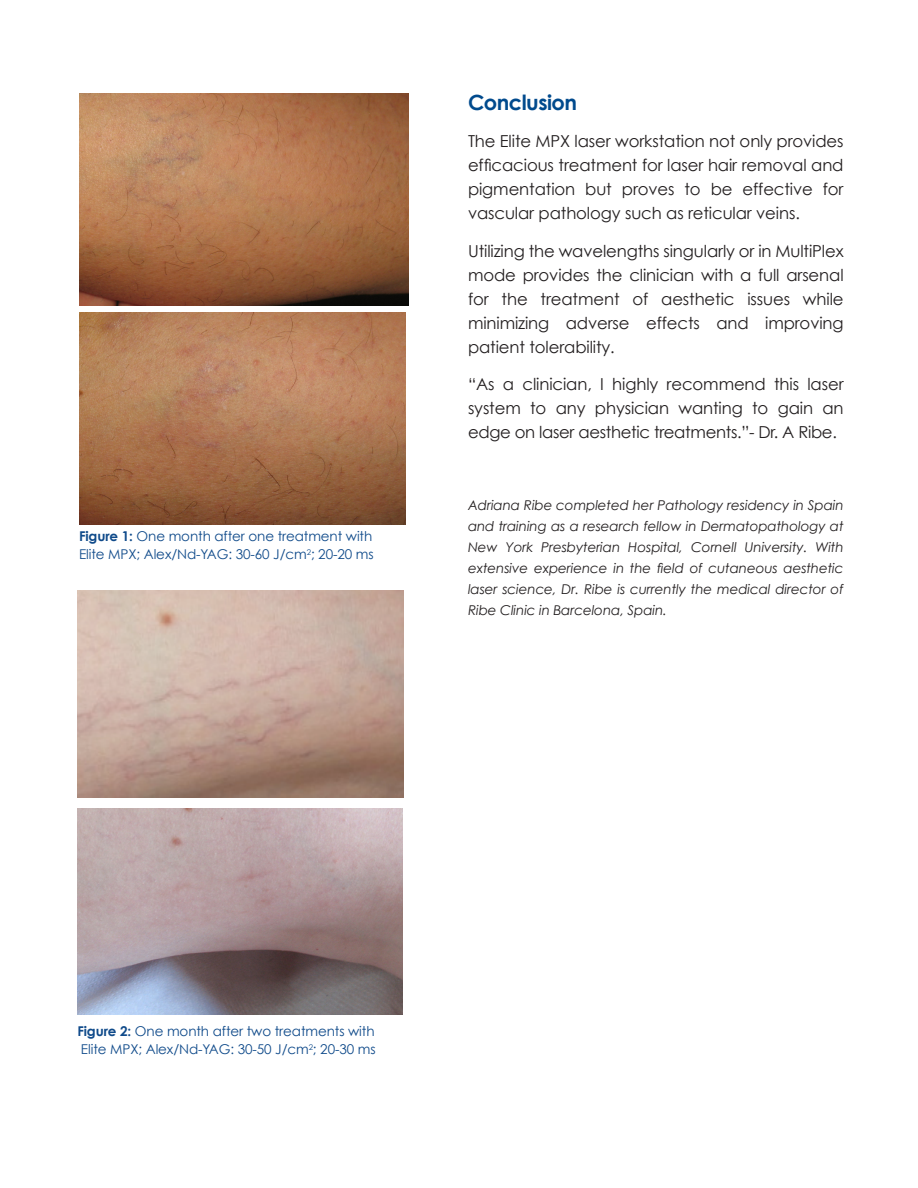
<style>
.page{position:relative;width:918px;height:1188px;background:#fff}
.page>*{position:absolute;margin:0;border:0;box-sizing:border-box;transform-origin:0 0}
.Subtitle-White_Paper{font:700 21px "Century Gothic";letter-spacing:-.025em;color:#004a8d}
.Subtitle-White_Paper-2{font:16.5px/24px "Century Gothic";letter-spacing:-.005em;color:#231f20;text-align:justify}
.Subtitle-White_Paper-3{font:italic 13.5px/21px "Century Gothic";letter-spacing:-.005em;color:#231f20;text-align:justify}
.t1{font:13.5px/18px "Century Gothic";letter-spacing:-.005em;color:#0f4a8a}
.s1{font-weight:700}
</style>
<div class="page">
<img style="left:77px;top:591px;width:327px;height:206px">
<img style="left:77px;top:809px;width:325px;height:205px">
<img style="left:79px;top:94px;width:329px;height:212px">
<img style="left:79px;top:313px;width:327px;height:211px">
<p class="t1" style="left:79px;top:527px;width:296px"><span class="s1">Figure 1:</span> One month after one treatment with<br>Elite MPX; Alex/Nd-YAG: 30-60 J/cm<sup>2</sup>; 20-20 ms</p>
<p class="Subtitle-White_Paper" style="left:468px;top:89px;width:111px">Conclusion</p>
<p class="Subtitle-White_Paper-2" style="left:468px;top:129px;width:377px">The Elite MPX laser workstation not only provides efficacious treatment for laser hair removal and pigmentation but proves to be effective for vascular pathology such as reticular veins.</p>
<p class="Subtitle-White_Paper-2" style="left:468px;top:239px;width:377px">Utilizing the wavelengths singularly or in MultiPlex mode provides the clinician with a full arsenal for the treatment of aesthetic issues while minimizing adverse effects and improving patient tolerability.</p>
<p class="Subtitle-White_Paper-2" style="left:468px;top:372px;width:377px">“As a clinician, I highly recommend this laser system to any physician wanting to gain an edge on laser aesthetic treatments.”- Dr. A Ribe.</p>
<p class="Subtitle-White_Paper-3" style="left:468px;top:495px;width:377px">Adriana Ribe completed her Pathology residency in Spain and training as a research fellow in Dermatopathology at New York Presbyterian Hospital, Cornell University. With extensive experience in the field of cutaneous aesthetic laser science, Dr. Ribe is currently the medical director of Ribe Clinic in Barcelona, Spain.</p>
<p class="t1" style="left:77px;top:1022px;width:300px"><span class="s1">Figure 2:</span> One month after two treatments with<br>Elite MPX; Alex/Nd-YAG: 30-50 J/cm<sup>2</sup>; 20-30 ms</p>
</div>
